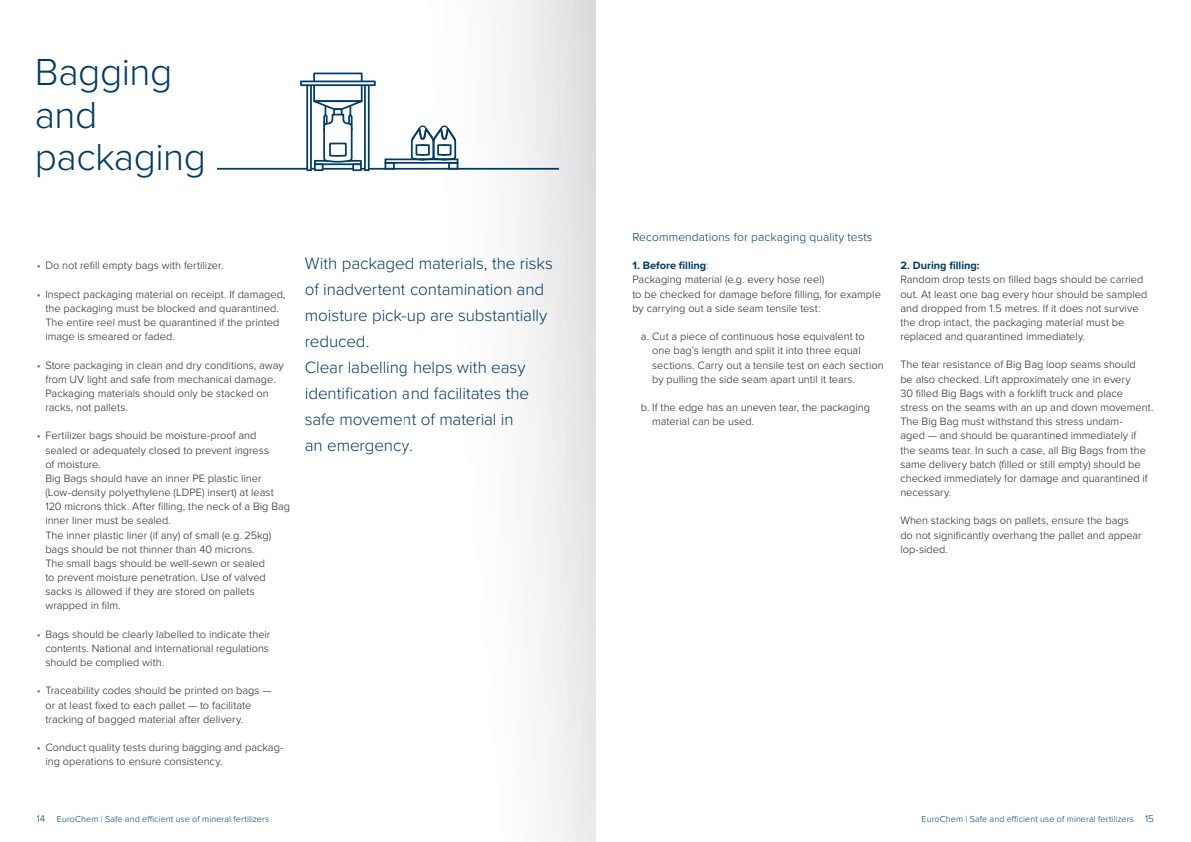
<style>
.page{position:relative;width:1191px;height:842px;background:#fff}
.page>*{position:absolute;margin:0;border:0;box-sizing:border-box;transform-origin:0 0}
.t1{font:300 39px/42.5px "Proxima Nova";letter-spacing:-.01em;color:#003a66}
.t2{font:300 17px/26px "Proxima Nova";letter-spacing:-.005em;color:#003a66}
.t3{font:300 12px "Proxima Nova";letter-spacing:.01em;color:#003a66}
.t4{font:300 11px/14.2px "Proxima Nova";color:#231f20}
.t5{font:700 11px "Proxima Nova";color:#003a66}
.t6{font:300 9px "Proxima Nova";letter-spacing:.01em;color:#003a66}
.s1{font-weight:600;color:#6a757b}
.s2{font-weight:700;color:#003a66}
.s3{color:#003a66}
.s4{font-size:10px}
</style>
<div class="page">
<div style="left:384px;top:158px;width:74px;height:6px;border:2px solid #003a66"></div>
<div style="left:384px;top:162px;width:11px;height:8px;border:2px solid #003a66"></div>
<hr style="left:217px;top:168px;width:341px;height:2px;background:#003a66">
<div style="left:306px;top:84px;width:6px;height:87px;border:2px solid #003a66"></div>
<div style="left:364px;top:84px;width:5px;height:87px;border:2px solid #003a66"></div>
<div style="left:314px;top:160px;width:48px;height:5px;border:2px solid #003a66"></div>
<div style="left:314px;top:163px;width:9px;height:8px;border:2px solid #003a66"></div>
<div style="left:352px;top:163px;width:10px;height:8px;border:2px solid #003a66"></div>
<div style="left:313px;top:73px;width:49px;height:29px;border:2px solid #003a66"></div>
<svg style="left:306px;top:99px;width:64px;height:64px"></svg>
<div style="left:300px;top:81px;width:76px;height:5px;border:2px solid #003a66"></div>
<div style="left:404px;top:0;width:191px;height:841px;background:linear-gradient(to right,#fff,#e9e9e9)"></div>
<h1 class="t1" style="left:35px;top:49px;width:173px">Bagging and packaging</h1>
<p class="t4" style="left:37px;top:258px;width:188px"><span class="s1">•</span> Do not refill empty bags with fertilizer.</p>
<p class="t4" style="left:45px;top:286px;width:241px;text-indent:-9px"><span class="s1">•</span> Inspect packaging material on receipt. If damaged, the packaging must be blocked and quarantined.<br>The entire reel must be quarantined if the printed image is smeared or faded.</p>
<p class="t4" style="left:45px;top:357px;width:240px;text-indent:-9px"><span class="s1">•</span> Store packaging in clean and dry conditions, away from UV light and safe from mechanical damage.<br>Packaging materials should only be stacked on racks, not pallets.</p>
<p class="t4" style="left:45px;top:428px;width:246px;text-indent:-9px"><span class="s1">•</span> Fertilizer bags should be moisture-proof and sealed or adequately closed to prevent ingress<br>of moisture.<br>Big Bags should have an inner PE plastic liner (Low-density polyethylene (LDPE) insert) at least 120 microns thick. After filling, the neck of a Big Bag inner liner must be sealed.<br>The inner plastic liner (if any) of small (e.g. 25kg) bags should be not thinner than 40 microns.<br>The small bags should be well-sewn or sealed<br>to prevent moisture penetration. Use of valved sacks is allowed if they are stored on pallets wrapped in film.</p>
<p class="t4" style="left:45px;top:626px;width:226px;text-indent:-9px"><span class="s1">•</span> Bags should be clearly labelled to indicate their contents. National and international regulations should be complied with.</p>
<p class="t4" style="left:45px;top:683px;width:228px;text-indent:-9px"><span class="s1">•</span> Traceability codes should be printed on bags — or at least fixed to each pallet — to facilitate tracking of bagged material after delivery.</p>
<p class="t4" style="left:45px;top:740px;width:240px;text-indent:-9px"><span class="s1">•</span> Conduct quality tests during bagging and packag&shy;ing operations to ensure consistency.</p>
<h2 class="t2" style="left:305px;top:250px;width:250px">With packaged materials, the risks of inadvertent contamination and moisture pick-up are substantially reduced.<br>Clear labelling helps with easy identification and facilitates the safe movement of material in<br>an emergency.</h2>
<p class="t3" style="left:632px;top:228px;width:241px">Recommendations for packaging quality tests</p>
<p class="t4" style="left:632px;top:258px;width:250px"><span class="s2">1. Before filling</span><span class="s3">:<br></span>Packaging material (e.g. every hose reel)<br>to be checked for damage before filling, for example by carrying out a side seam tensile test:</p>
<p class="t4" style="left:652px;top:329px;width:233px;text-indent:-11px">a. Cut a piece of continuous hose equivalent to one bag’s length and split it into three equal sections. Carry out a tensile test on each section by pulling the side seam apart until it tears.</p>
<p class="t4" style="left:652px;top:400px;width:219px;text-indent:-11px">b. If the edge has an uneven tear, the packaging material can be used.</p>
<p class="t5" style="left:900px;top:257px;width:81px">2. During filling:</p>
<p class="t4" style="left:900px;top:272px;width:248px">Random drop tests on filled bags should be carried out. At least one bag every hour should be sampled and dropped from 1.5 metres. If it does not survive the drop intact, the packaging material must be replaced and quarantined immediately.</p>
<p class="t4" style="left:900px;top:357px;width:255px">The tear resistance of Big Bag loop seams should<br>be also checked. Lift approximately one in every<br>30 filled Big Bags with a forklift truck and place stress on the seams with an up and down movement.<br>The Big Bag must withstand this stress undam-<br>aged — and should be quarantined immediately if the seams tear. In such a case, all Big Bags from the same delivery batch (filled or still empty) should be checked immediately for damage and quarantined if necessary.</p>
<p class="t4" style="left:900px;top:513px;width:243px">When stacking bags on pallets, ensure the bags do not significantly overhang the pallet and appear lop-sided.</p>
<p class="t6" style="left:37px;top:812px;width:234px"><span class="s4">14</span> EuroChem | Safe and efficient use of mineral fertilizers</p>
<p class="t6" style="left:921px;top:812px;width:234px">EuroChem | Safe and efficient use of mineral fertilizers <span class="s4">15</span></p>
</div>
